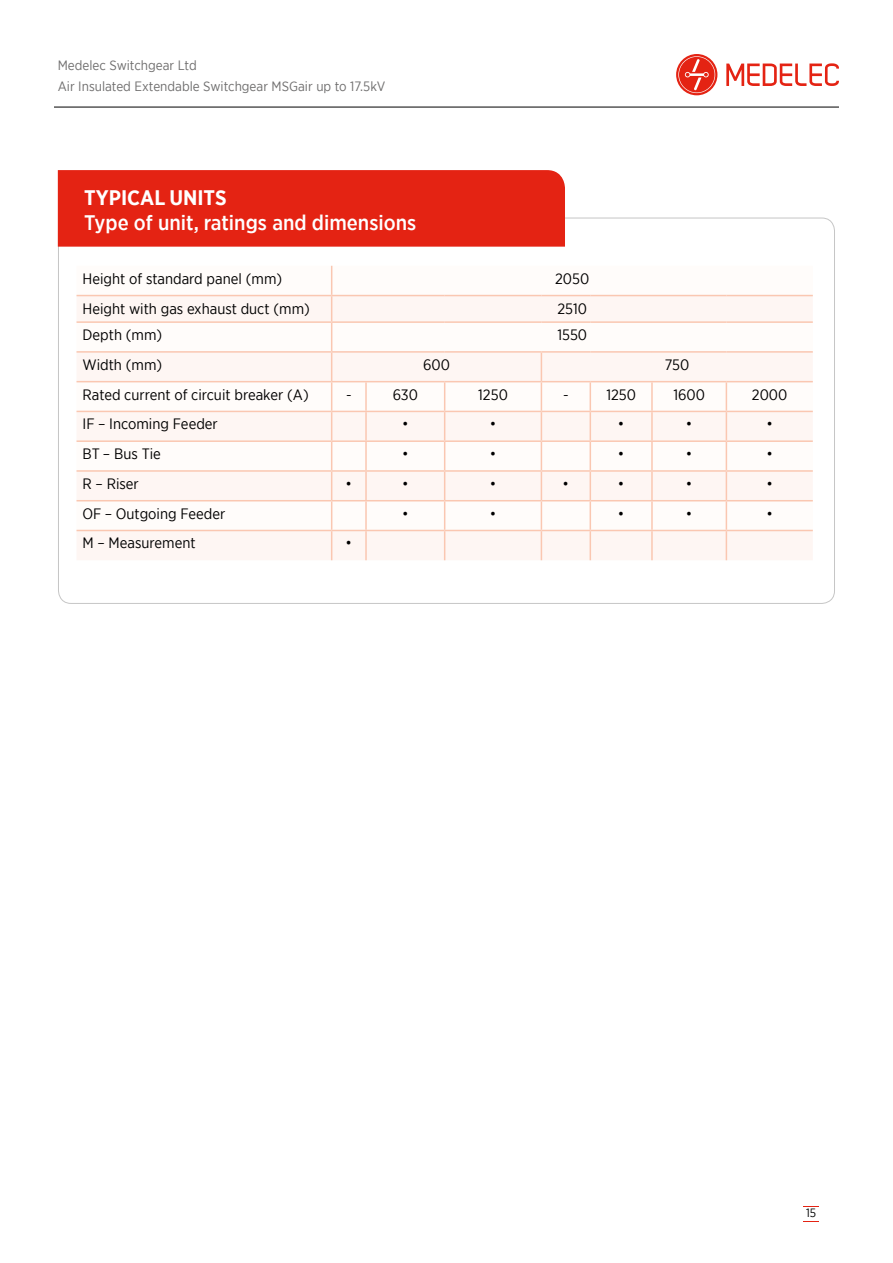
<style>
.page{position:relative;width:893px;height:1263px;background:#fff}
.page>*{position:absolute;margin:0;border:0;box-sizing:border-box;transform-origin:0 0}
.t1{font:500 21px "Gotham Narrow";color:#fff}
.t2{font:700 21px "Gotham Narrow";color:#fff}
.t3{font:15px "Gotham Narrow";color:#000}
.t4{font:13.5px/21px "Gotham Narrow";color:#706f6f}
.t5{font:12px "Gotham Narrow";color:#000}
</style>
<div class="page">
<div style="left:58px;top:170px;width:507px;height:77px;background:#e42313"></div>
<div style="left:77px;top:296px;width:736px;height:264px;background:#fef6f3"></div>
<hr style="left:77px;top:295px;width:255px;height:1px;background:#fac7b1">
<hr style="left:332px;top:295px;width:34px;height:1px;background:#fac7b1">
<hr style="left:366px;top:295px;width:79px;height:1px;background:#fac7b1">
<hr style="left:445px;top:295px;width:96px;height:1px;background:#fac7b1">
<hr style="left:541px;top:295px;width:49px;height:1px;background:#fac7b1">
<hr style="left:590px;top:295px;width:62px;height:1px;background:#fac7b1">
<hr style="left:652px;top:295px;width:74px;height:1px;background:#fac7b1">
<hr style="left:726px;top:295px;width:87px;height:1px;background:#fac7b1">
<hr style="left:77px;top:321px;width:255px;height:2px;background:#fac7b1">
<hr style="left:332px;top:321px;width:34px;height:2px;background:#fac7b1">
<hr style="left:366px;top:321px;width:79px;height:2px;background:#fac7b1">
<hr style="left:445px;top:321px;width:96px;height:2px;background:#fac7b1">
<hr style="left:541px;top:321px;width:49px;height:2px;background:#fac7b1">
<hr style="left:590px;top:321px;width:62px;height:2px;background:#fac7b1">
<hr style="left:652px;top:321px;width:74px;height:2px;background:#fac7b1">
<hr style="left:726px;top:321px;width:87px;height:2px;background:#fac7b1">
<hr style="left:77px;top:351px;width:255px;height:2px;background:#fac7b1">
<hr style="left:332px;top:351px;width:34px;height:2px;background:#fac7b1">
<hr style="left:366px;top:351px;width:79px;height:2px;background:#fac7b1">
<hr style="left:445px;top:351px;width:96px;height:2px;background:#fac7b1">
<hr style="left:541px;top:351px;width:49px;height:2px;background:#fac7b1">
<hr style="left:590px;top:351px;width:62px;height:2px;background:#fac7b1">
<hr style="left:652px;top:351px;width:74px;height:2px;background:#fac7b1">
<hr style="left:726px;top:351px;width:87px;height:2px;background:#fac7b1">
<hr style="left:77px;top:381px;width:255px;height:1px;background:#fac7b1">
<hr style="left:332px;top:381px;width:34px;height:1px;background:#fac7b1">
<hr style="left:366px;top:381px;width:79px;height:1px;background:#fac7b1">
<hr style="left:365px;top:382px;width:2px;height:29px;background:#fac7b1">
<hr style="left:445px;top:381px;width:96px;height:1px;background:#fac7b1">
<hr style="left:541px;top:381px;width:49px;height:1px;background:#fac7b1">
<hr style="left:590px;top:381px;width:62px;height:1px;background:#fac7b1">
<hr style="left:652px;top:381px;width:74px;height:1px;background:#fac7b1">
<hr style="left:651px;top:382px;width:2px;height:29px;background:#fac7b1">
<hr style="left:726px;top:381px;width:87px;height:1px;background:#fac7b1">
<hr style="left:77px;top:411px;width:255px;height:1px;background:#fac7b1">
<hr style="left:332px;top:411px;width:34px;height:1px;background:#fac7b1">
<hr style="left:366px;top:411px;width:79px;height:1px;background:#fac7b1">
<hr style="left:365px;top:412px;width:2px;height:28px;background:#fac7b1">
<hr style="left:445px;top:411px;width:96px;height:1px;background:#fac7b1">
<hr style="left:541px;top:411px;width:49px;height:1px;background:#fac7b1">
<hr style="left:590px;top:411px;width:62px;height:1px;background:#fac7b1">
<hr style="left:652px;top:411px;width:74px;height:1px;background:#fac7b1">
<hr style="left:651px;top:412px;width:2px;height:28px;background:#fac7b1">
<hr style="left:726px;top:411px;width:87px;height:1px;background:#fac7b1">
<hr style="left:77px;top:440px;width:255px;height:2px;background:#fac7b1">
<hr style="left:332px;top:440px;width:34px;height:2px;background:#fac7b1">
<hr style="left:366px;top:440px;width:79px;height:2px;background:#fac7b1">
<hr style="left:365px;top:442px;width:2px;height:28px;background:#fac7b1">
<hr style="left:445px;top:440px;width:96px;height:2px;background:#fac7b1">
<hr style="left:541px;top:440px;width:49px;height:2px;background:#fac7b1">
<hr style="left:590px;top:440px;width:62px;height:2px;background:#fac7b1">
<hr style="left:652px;top:440px;width:74px;height:2px;background:#fac7b1">
<hr style="left:651px;top:442px;width:2px;height:28px;background:#fac7b1">
<hr style="left:726px;top:440px;width:87px;height:2px;background:#fac7b1">
<hr style="left:77px;top:470px;width:255px;height:2px;background:#fac7b1">
<hr style="left:332px;top:470px;width:34px;height:2px;background:#fac7b1">
<hr style="left:366px;top:470px;width:79px;height:2px;background:#fac7b1">
<hr style="left:365px;top:472px;width:2px;height:28px;background:#fac7b1">
<hr style="left:445px;top:470px;width:96px;height:2px;background:#fac7b1">
<hr style="left:541px;top:470px;width:49px;height:2px;background:#fac7b1">
<hr style="left:590px;top:470px;width:62px;height:2px;background:#fac7b1">
<hr style="left:652px;top:470px;width:74px;height:2px;background:#fac7b1">
<hr style="left:651px;top:472px;width:2px;height:28px;background:#fac7b1">
<hr style="left:726px;top:470px;width:87px;height:2px;background:#fac7b1">
<hr style="left:77px;top:500px;width:255px;height:1px;background:#fac7b1">
<hr style="left:332px;top:500px;width:34px;height:1px;background:#fac7b1">
<hr style="left:366px;top:500px;width:79px;height:1px;background:#fac7b1">
<hr style="left:365px;top:501px;width:2px;height:29px;background:#fac7b1">
<hr style="left:445px;top:500px;width:96px;height:1px;background:#fac7b1">
<hr style="left:541px;top:500px;width:49px;height:1px;background:#fac7b1">
<hr style="left:590px;top:500px;width:62px;height:1px;background:#fac7b1">
<hr style="left:652px;top:500px;width:74px;height:1px;background:#fac7b1">
<hr style="left:651px;top:501px;width:2px;height:29px;background:#fac7b1">
<hr style="left:726px;top:500px;width:87px;height:1px;background:#fac7b1">
<hr style="left:77px;top:530px;width:255px;height:1px;background:#fac7b1">
<hr style="left:332px;top:530px;width:34px;height:1px;background:#fac7b1">
<svg style="left:331px;top:266px;width:1px;height:294px"></svg>
<hr style="left:366px;top:530px;width:79px;height:1px;background:#fac7b1">
<hr style="left:365px;top:531px;width:2px;height:29px;background:#fac7b1">
<hr style="left:445px;top:530px;width:96px;height:1px;background:#fac7b1">
<svg style="left:444px;top:382px;width:1px;height:178px"></svg>
<hr style="left:541px;top:530px;width:49px;height:1px;background:#fac7b1">
<svg style="left:541px;top:353px;width:1px;height:207px"></svg>
<hr style="left:590px;top:530px;width:62px;height:1px;background:#fac7b1">
<svg style="left:590px;top:382px;width:1px;height:178px"></svg>
<hr style="left:652px;top:530px;width:74px;height:1px;background:#fac7b1">
<hr style="left:651px;top:531px;width:2px;height:29px;background:#fac7b1">
<hr style="left:726px;top:530px;width:87px;height:1px;background:#fac7b1">
<svg style="left:726px;top:382px;width:1px;height:178px"></svg>
<svg style="left:676px;top:54px;width:41px;height:41px"></svg>
<svg style="left:678px;top:56px;width:37px;height:37px"></svg>
<svg style="left:726px;top:63px;width:113px;height:23px"></svg>
<hr style="left:54px;top:107px;width:785px;height:1px;background:#000">
<svg style="left:803px;top:1221px;width:16px;height:1px"></svg>
<p class="t4" style="left:58px;top:54px;width:329px">Medelec Switchgear Ltd<br>Air Insulated Extendable Switchgear MSGair up to 17.5kV</p>
<h1 class="t2" style="left:84px;top:184px;width:144px">TYPICAL UNITS</h1>
<h1 class="t1" style="left:84px;top:209px;width:333px">Type of unit, ratings and dimensions</h1>
<p class="t3" style="left:83px;top:269px;width:201px">Height of standard panel (mm)</p>
<p class="t3" style="left:555px;top:269px;width:36px">2050</p>
<p class="t3" style="left:83px;top:299px;width:229px">Height with gas exhaust duct (mm)</p>
<p class="t3" style="left:557px;top:299px;width:31px">2510</p>
<p class="t3" style="left:83px;top:326px;width:81px">Depth (mm)</p>
<p class="t3" style="left:557px;top:326px;width:31px">1550</p>
<p class="t3" style="left:83px;top:355px;width:81px">Width (mm)</p>
<p class="t3" style="left:423px;top:355px;width:28px">600</p>
<p class="t3" style="left:665px;top:355px;width:26px">750</p>
<p class="t3" style="left:83px;top:385px;width:228px">Rated current of circuit breaker (A)</p>
<p class="t3" style="left:346px;top:385px;width:7px">-</p>
<p class="t3" style="left:393px;top:385px;width:27px">630</p>
<p class="t3" style="left:478px;top:385px;width:31px">1250</p>
<p class="t3" style="left:563px;top:385px;width:7px">-</p>
<p class="t3" style="left:606px;top:385px;width:31px">1250</p>
<p class="t3" style="left:673px;top:385px;width:33px">1600</p>
<p class="t3" style="left:752px;top:385px;width:37px">2000</p>
<p class="t3" style="left:83px;top:415px;width:137px">IF – Incoming Feeder</p>
<p class="t3" style="left:402px;top:415px;width:8px">•</p>
<p class="t3" style="left:490px;top:415px;width:8px">•</p>
<p class="t3" style="left:618px;top:415px;width:8px">•</p>
<p class="t3" style="left:686px;top:415px;width:8px">•</p>
<p class="t3" style="left:766px;top:415px;width:8px">•</p>
<p class="t3" style="left:83px;top:445px;width:80px">BT – Bus Tie</p>
<p class="t3" style="left:402px;top:445px;width:8px">•</p>
<p class="t3" style="left:490px;top:445px;width:8px">•</p>
<p class="t3" style="left:618px;top:445px;width:8px">•</p>
<p class="t3" style="left:686px;top:445px;width:8px">•</p>
<p class="t3" style="left:766px;top:445px;width:8px">•</p>
<p class="t3" style="left:83px;top:474px;width:58px">R – Riser</p>
<p class="t3" style="left:346px;top:474px;width:8px">•</p>
<p class="t3" style="left:402px;top:474px;width:8px">•</p>
<p class="t3" style="left:490px;top:474px;width:8px">•</p>
<p class="t3" style="left:563px;top:474px;width:8px">•</p>
<p class="t3" style="left:618px;top:474px;width:8px">•</p>
<p class="t3" style="left:686px;top:474px;width:8px">•</p>
<p class="t3" style="left:766px;top:474px;width:8px">•</p>
<p class="t3" style="left:83px;top:504px;width:144px">OF – Outgoing Feeder</p>
<p class="t3" style="left:402px;top:504px;width:8px">•</p>
<p class="t3" style="left:490px;top:504px;width:8px">•</p>
<p class="t3" style="left:618px;top:504px;width:8px">•</p>
<p class="t3" style="left:686px;top:504px;width:8px">•</p>
<p class="t3" style="left:766px;top:504px;width:8px">•</p>
<p class="t3" style="left:82px;top:534px;width:115px">M – Measurement</p>
<p class="t3" style="left:346px;top:534px;width:8px">•</p>
<p class="t5" style="left:806px;top:1205px;width:12px">15</p>
</div>
